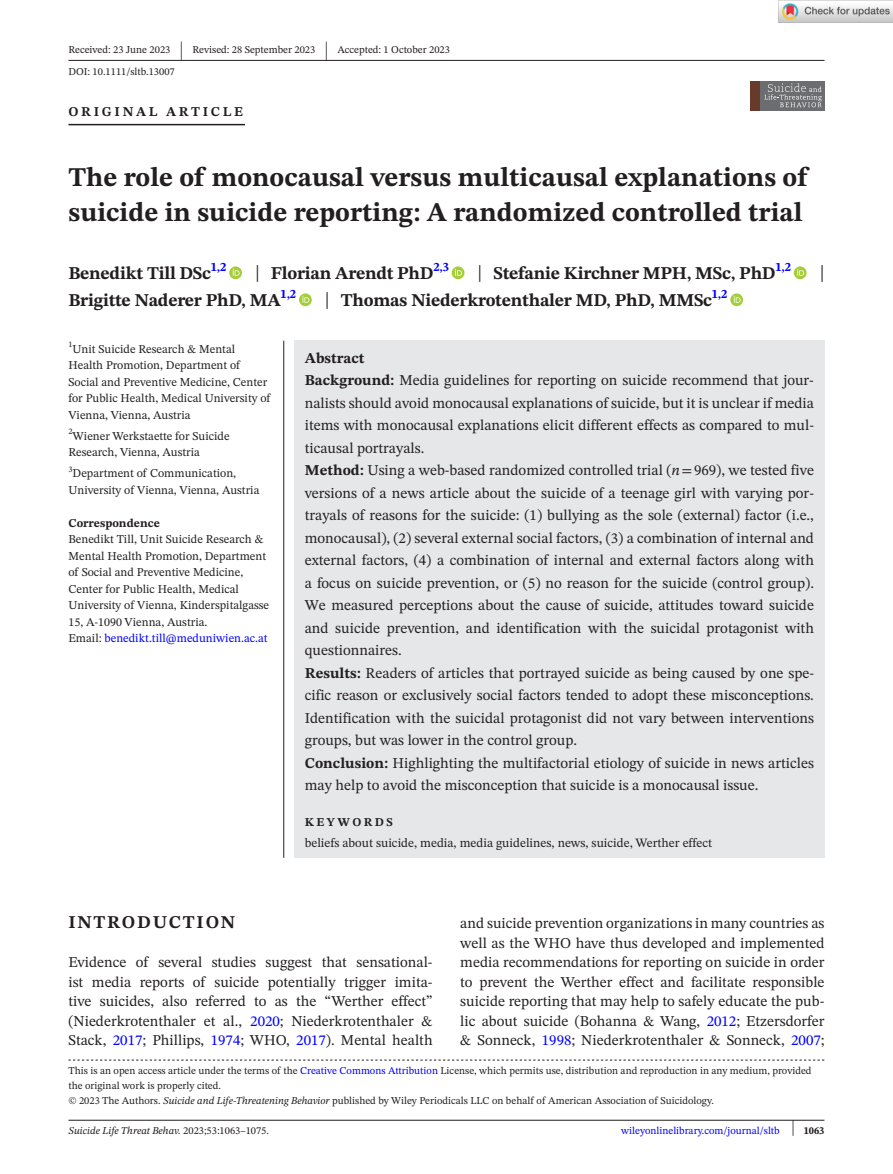
<style>
.page{position:relative;width:893px;height:1174px;background:#fff}
.page>*{position:absolute;margin:0;border:0;box-sizing:border-box;transform-origin:0 0}
.t1{font:700 27px/34.5px "STIX Two Text";color:#231f20}
.t2{font:25.65px "STIX Two Text";color:#231f20;scale:.49 1}
.t3{font:700 18px/27px "STIX Two Text";letter-spacing:-.015em;color:#231f20}
.t4{font:700 18px "STIX Two Text";letter-spacing:.1em;color:#231f20}
.t5{font:15px/22.5px "STIX Two Text";color:#231f20;text-align:justify}
.t6{font:700 13.5px "STIX Two Text";letter-spacing:.2em;color:#231f20}
.t7{font:12.75px "STIX Two Text";color:#231f20}
.t8{font:12px/16.5px "STIX Two Text";color:#231f20}
.t9{font:700 12px "STIX Two Text";color:#231f20}
.t10{font:700 12px "STIX Two Text";letter-spacing:.2em;color:#231f20}
.t11{font:10.5px/15px "STIX Two Text";color:#231f20}
.t12{font:italic 10.5px "STIX Two Text";color:#231f20}
.t13{font:10.5px "STIX Two Text";color:#00f}
.s1{font-weight:400;font-size:23.4px}
.s2{color:#00f}
.s3{font-weight:700}
.s4{font-style:italic}
.s5{font-family:"STIX"}
.s6{font-style:normal}
.s7{font-size:22.2px;color:#231f20}
.s8{font-weight:700;color:#231f20}
</style>
<div class="page">
<hr style="left:68px;top:1119px;width:756px;height:1px;background:#231f20">
<div style="left:751px;top:81px;width:73px;height:30px;background:#6c6d70"></div>
<div style="left:751px;top:81px;width:9px;height:30px;background:#683a2a"></div>
<svg style="left:764px;top:83px;width:58px;height:24px"></svg>
<hr style="left:68px;top:60px;width:756px;height:1px;background:#231f20">
<hr style="left:68px;top:124px;width:177px;height:1px;background:#231f20">
<svg style="left:229px;top:266px;width:13px;height:13px"></svg>
<svg style="left:233px;top:269px;width:7px;height:7px"></svg>
<div style="left:452px;top:266px;width:12px;height:13px;background:#a5cd39;border-radius:50%"></div>
<svg style="left:455px;top:269px;width:7px;height:7px"></svg>
<svg style="left:794px;top:266px;width:13px;height:13px"></svg>
<svg style="left:797px;top:269px;width:7px;height:7px"></svg>
<svg style="left:299px;top:293px;width:13px;height:13px"></svg>
<svg style="left:302px;top:296px;width:7px;height:7px"></svg>
<svg style="left:730px;top:293px;width:13px;height:13px"></svg>
<svg style="left:734px;top:296px;width:7px;height:7px"></svg>
<svg style="left:68px;top:1059px;width:756px;height:1px"></svg>
<div style="left:294px;top:341px;width:530px;height:517px;background:#e6e7e9"></div>
<hr style="left:283px;top:341px;width:1px;height:517px;background:#231f20">
<img style="left:779px;top:0;width:114px;height:23px">
<p class="t11" style="left:68px;top:42px;width:103px">Received: 23 June 2023</p>
<h2 class="t2" style="left:180px;top:32px;width:8px">|</h2>
<p class="t11" style="left:193px;top:42px;width:124px">Revised: 28 September 2023</p>
<h2 class="t2" style="left:325px;top:32px;width:8px">|</h2>
<p class="t11" style="left:337px;top:42px;width:114px">Accepted: 1 October 2023</p>
<p class="t11" style="left:68px;top:64px;width:108px">DOI: 10.1111/sltb.13007</p>
<p class="t6" style="left:68px;top:101px;width:176px">ORIGINAL ARTICLE</p>
<h1 class="t1" style="left:68px;top:161px;width:740px">The role of monocausal versus multicausal explanations of suicide in suicide reporting: A randomized controlled trial</h1>
<p class="t3" style="left:68px;top:260px;width:757px">Benedikt Till DSc<sup>1,2</sup> <span class="s1">|</span> Florian Arendt PhD<sup>2,3</sup> <span class="s1">|</span> Stefanie Kirchner MPH, MSc, PhD<sup>1,2</sup> <span class="s1">|<br></span>Brigitte Naderer PhD, MA<sup>1,2</sup> <span class="s1">|</span> Thomas Niederkrotenthaler MD, PhD, MMSc<sup>1,2</sup></p>
<p class="t8" style="left:68px;top:340px;width:203px"><sup>1</sup>Unit Suicide Research &amp; Mental Health Promotion, Department of Social and Preventive Medicine, Center for Public Health, Medical University of Vienna, Vienna, Austria</p>
<p class="t8" style="left:68px;top:427px;width:163px"><sup>2</sup>Wiener Werkstaette for Suicide<br>Research, Vienna, Austria</p>
<p class="t8" style="left:68px;top:465px;width:193px"><sup>3</sup>Department of Communication,<br>University of Vienna, Vienna, Austria</p>
<p class="t9" style="left:68px;top:514px;width:93px">Correspondence</p>
<p class="t8" style="left:68px;top:531px;width:202px">Benedikt Till, Unit Suicide Research &amp; Mental Health Promotion, Department of Social and Preventive Medicine, Center for Public Health, Medical University of Vienna, Kinderspitalgasse 15, A-1090 Vienna, Austria.<br>Email: <span class="s2">benedikt.till@meduniwien.ac.at</span></p>
<p class="t5" style="left:305px;top:346px;width:511px;text-align:left"><span class="s3">Abstract<br>Background:</span> Media guidelines for reporting on suicide recommend that jour&shy;nalists should avoid monocausal explanations of suicide, but it is unclear if media items with monocausal explanations elicit different effects as compared to mul&shy;ticausal portrayals.<br><span class="s3">Method:</span> Using a web-based randomized controlled trial (<span class="s4">n</span><span class="s5">=</span>969), we tested five versions of a news article about the suicide of a teenage girl with varying por&shy;trayals of reasons for the suicide: (1) bullying as the sole (external) factor (i.e., monocausal), (2) several external social factors, (3) a combination of internal and external factors, (4) a combination of internal and external factors along with a focus on suicide prevention, or (5) no reason for the suicide (control group).<br>We measured perceptions about the cause of suicide, attitudes toward suicide and suicide prevention, and identification with the suicidal protagonist with questionnaires.<br><span class="s3">Results:</span> Readers of articles that portrayed suicide as being caused by one spe&shy;cific reason or exclusively social factors tended to adopt these misconceptions.<br>Identification with the suicidal protagonist did not vary between interventions groups, but was lower in the control group.<br><span class="s3">Conclusion:</span> Highlighting the multifactorial etiology of suicide in news articles may help to avoid the misconception that suicide is a monocausal issue.</p>
<p class="t10" style="left:305px;top:813px;width:90px">KEYWORDS</p>
<p class="t7" style="left:305px;top:834px;width:409px">beliefs about suicide, media, media guidelines, news, suicide, Werther effect</p>
<p class="t4" style="left:68px;top:909px;width:168px">INTRODUCTION</p>
<p class="t5" style="left:68px;top:952px;width:366px;line-height:19.5px">Evidence of several studies suggest that sensational&shy;ist media reports of suicide potentially trigger imita&shy;tive suicides, also referred to as the “Werther effect” (Niederkrotenthaler et al., <span class="s2">2020</span>; Niederkrotenthaler &amp; Stack, <span class="s2">2017</span>; Phillips, <span class="s2">1974</span>; WHO, <span class="s2">2017</span>). Mental health</p>
<p class="t5" style="left:460px;top:913px;width:366px;line-height:19.5px">and suicide prevention organizations in many countries as well as the WHO have thus developed and implemented media recommendations for reporting on suicide in order to prevent the Werther effect and facilitate responsible suicide reporting that may help to safely educate the pub&shy;lic about suicide (Bohanna &amp; Wang, <span class="s2">2012</span>; Etzersdorfer &amp; Sonneck, <span class="s2">1998</span>; Niederkrotenthaler &amp; Sonneck, <span class="s2">2007</span>;</p>
<p class="t11" style="left:68px;top:1063px;width:745px">This is an open access article under the terms of the <span class="s2">Creative Commons Attribution</span> License, which permits use, distribution and reproduction in any medium, provided the original work is properly cited.<br>© 2023 The Authors. <span class="s4">Suicide and Life-Threatening Behavior</span> published by Wiley Periodicals LLC on behalf of American Association of Suicidology.</p>
<p class="t12" style="left:68px;top:1123px;width:202px">Suicide Life Threat Behav. <span class="s6">2023;53:1063–1075.</span></p>
<p class="t13" style="left:621px;top:1123px;width:205px">wileyonlinelibrary.com/journal/sltb <span class="s7">|</span> <span class="s8">1063</span></p>
</div>
